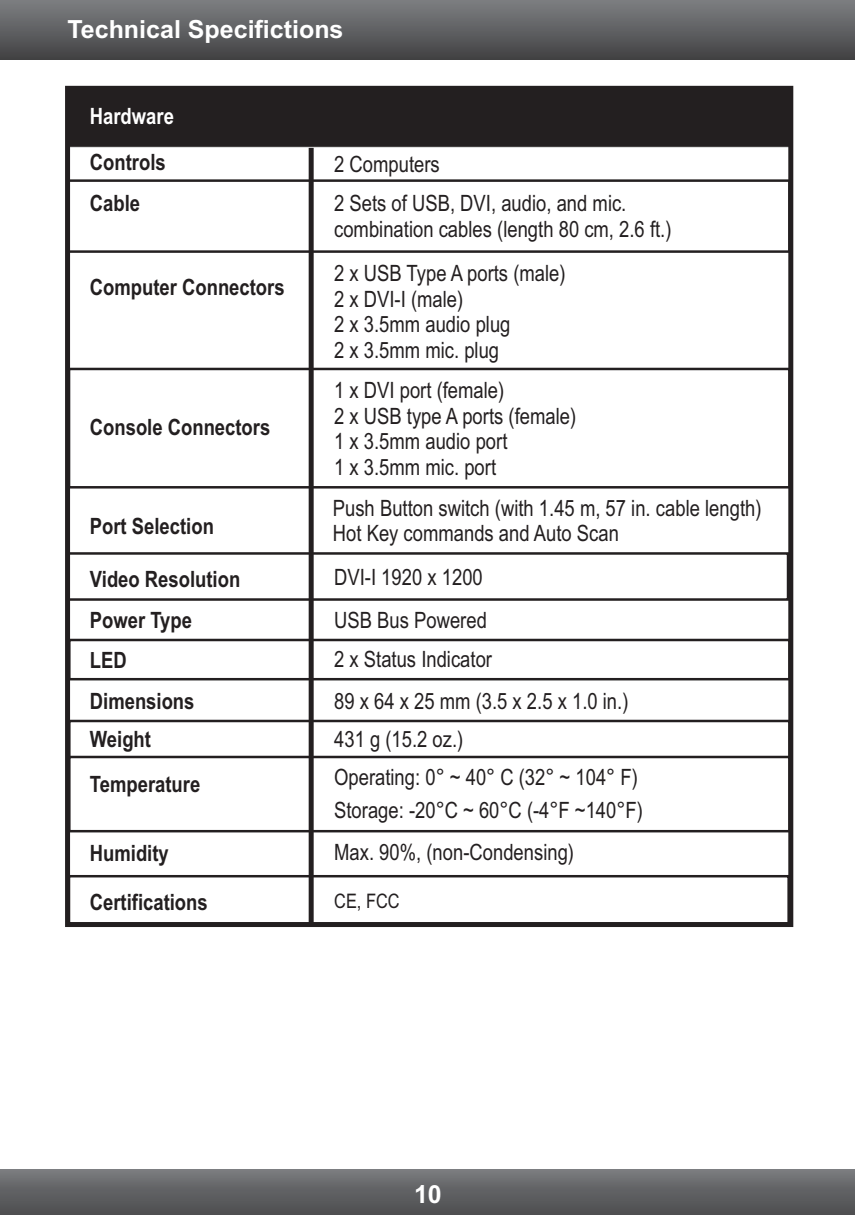
<style>
.page{position:relative;width:855px;height:1215px;background:#fff}
.page>*{position:absolute;margin:0;border:0;box-sizing:border-box;transform-origin:0 0}
.t1{font:700 25px "Arial";color:#fff}
.t2{font:22.5px/25.5px "Arial Narrow";color:#231f20}
.t3{font:700 22.5px "Arial Narrow";color:#231f20}
.t4{font:700 22.5px "Arial Narrow";color:#fff}
.t5{font:20px "Arial Narrow";color:#231f20}
</style>
<div class="page">
<div style="left:0;top:0;width:855px;height:59px;background:linear-gradient(to bottom,#7d7f82,#434244)"></div>
<div style="left:0;top:1170px;width:855px;height:45px;background:linear-gradient(to bottom,#77797c,#4b4c4e)"></div>
<svg style="left:71px;top:178px;width:716px;height:76px"></svg>
<svg style="left:71px;top:366px;width:716px;height:124px"></svg>
<svg style="left:71px;top:551px;width:716px;height:51px"></svg>
<svg style="left:71px;top:874px;width:716px;height:47px"></svg>
<svg style="left:71px;top:637px;width:716px;height:45px"></svg>
<svg style="left:71px;top:718px;width:716px;height:36px"></svg>
<svg style="left:71px;top:754px;width:716px;height:80px"></svg>
<div style="left:309px;top:88px;width:5px;height:837px;background:#231f20"></div>
<div style="left:71px;top:92px;width:716px;height:56px;background:#231f20"></div>
<div style="left:65px;top:86px;width:728px;height:841px;border:5px solid #231f20"></div>
<p class="t1" style="left:68px;top:19px;width:278px">Technical Specifictions</p>
<p class="t4" style="left:90px;top:108px;width:86px">Hardware</p>
<p class="t3" style="left:90px;top:154px;width:77px">Controls</p>
<p class="t2" style="left:334px;top:153px;width:107px">2 Computers</p>
<p class="t3" style="left:90px;top:195px;width:52px">Cable</p>
<p class="t2" style="left:334px;top:193px;width:339px">2 Sets of USB, DVI, audio, and mic. combination cables (length 80 cm, 2.6 ft.)</p>
<p class="t3" style="left:90px;top:279px;width:196px">Computer Connectors</p>
<p class="t3" style="left:90px;top:419px;width:182px">Console Connectors</p>
<p class="t3" style="left:90px;top:518px;width:126px">Port Selection</p>
<p class="t3" style="left:90px;top:571px;width:152px">Video Resolution</p>
<p class="t3" style="left:90px;top:612px;width:104px">Power Type</p>
<p class="t3" style="left:90px;top:652px;width:38px">LED</p>
<p class="t3" style="left:90px;top:693px;width:106px">Dimensions</p>
<p class="t3" style="left:90px;top:730px;width:63px">Weight</p>
<p class="t3" style="left:90px;top:776px;width:112px">Temperature</p>
<p class="t3" style="left:90px;top:844px;width:80px">Humidity</p>
<p class="t2" style="left:334px;top:263px;width:233px">2 x USB Type A ports (male)<br>2 x DVI-I (male)<br>2 x 3.5mm audio plug<br>2 x 3.5mm mic. plug</p>
<p class="t2" style="left:334px;top:380px;width:244px">1 x DVI port (female)<br>2 x USB type A ports (female)<br>1 x 3.5mm audio port<br>1 x 3.5mm mic. port</p>
<p class="t2" style="left:333px;top:497px;width:430px">Push Button switch (with 1.45 m, 57 in. cable length)<br>Hot Key commands and Auto Scan</p>
<p class="t2" style="left:334px;top:558px;width:154px;line-height:43px">DVI-I 1920 x 1200<br>USB Bus Powered</p>
<p class="t2" style="left:334px;top:649px;width:159px">2 x Status Indicator</p>
<p class="t2" style="left:334px;top:691px;width:296px">89 x 64 x 25 mm (3.5 x 2.5 x 1.0 in.)</p>
<p class="t2" style="left:334px;top:728px;width:131px">431 g (15.2 oz.)</p>
<p class="t2" style="left:334px;top:763px;width:310px;line-height:32.8px">Operating: 0° ~ 40° C (32° ~ 104° F)<br>Storage: -20°C ~ 60°C (-4°F ~140°F)</p>
<p class="t2" style="left:334px;top:841px;width:241px">Max. 90%, (non-Condensing)</p>
<p class="t3" style="left:90px;top:894px;width:119px">Certifications</p>
<p class="t5" style="left:334px;top:894px;width:67px">CE, FCC</p>
<p class="t1" style="left:414px;top:1185px;width:29px">10</p>
</div>
